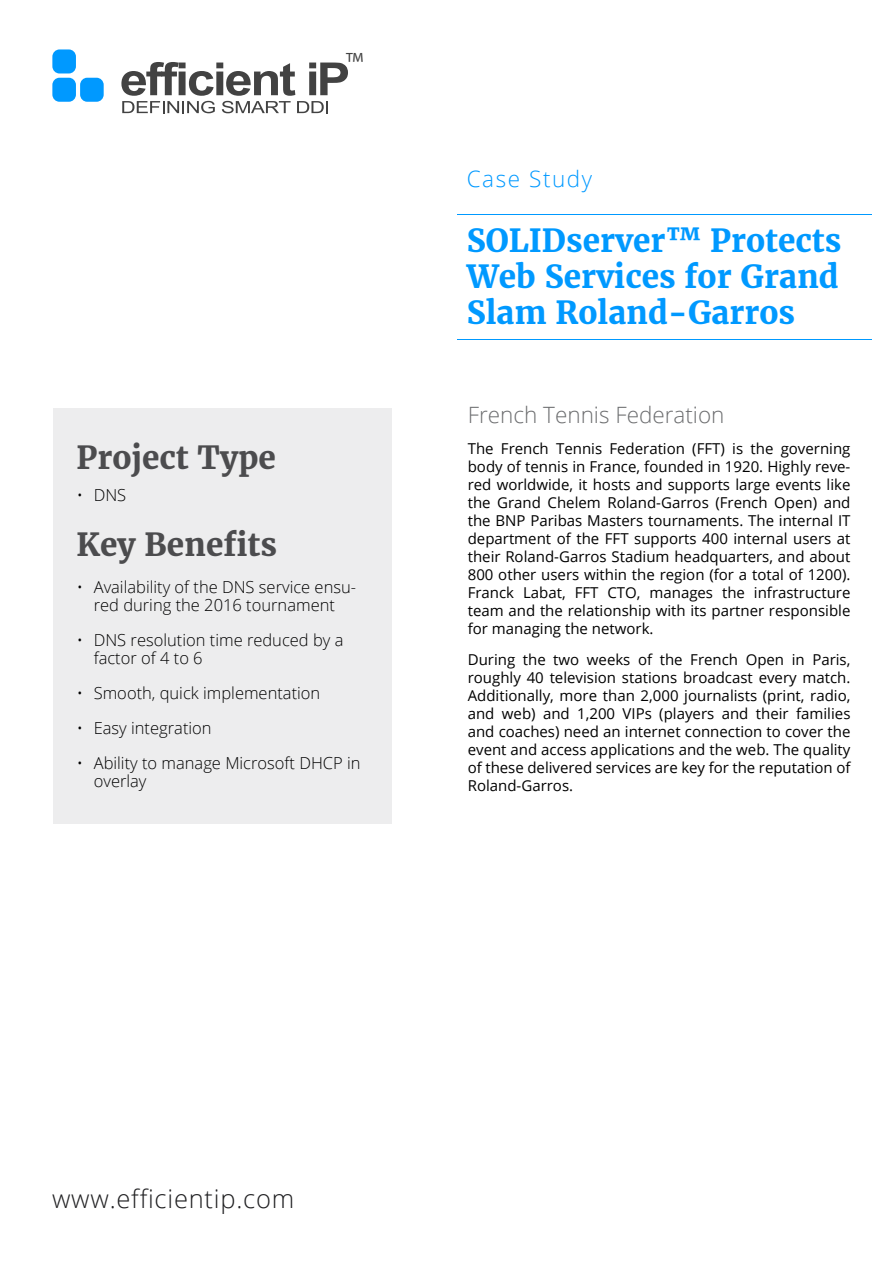
<style>
.page{position:relative;width:893px;height:1263px;background:#fff}
.page>*{position:absolute;margin:0;border:0;box-sizing:border-box;transform-origin:0 0}
.t1{font:700 31.5px/36px "Merriweather";color:#09f;text-align:justify}
.t2{font:700 31.5px "Merriweather";color:#4c4c4e}
.t3{font:300 25.5px "Open Sans";letter-spacing:.03em;color:#202022}
.t4{font:300 22.5px "Open Sans";color:#6d6e70}
.t5{font:300 22.5px "Open Sans";letter-spacing:.07em;color:#09f}
.t6{font:22.35px "Myriad";color:#424242}
.t7{font:300 16.5px/18px "Open Sans";color:#000}
.t8{font:15px/18px "Open Sans";color:#000;text-align:justify}
</style>
<div class="page">
<hr style="left:457px;top:339px;width:415px;height:1px;background:#09f">
<hr style="left:457px;top:214px;width:415px;height:1px;background:#09f">
<div style="left:52px;top:78px;width:24px;height:24px;background:#09f;border-radius:7px"></div>
<div style="left:52px;top:49px;width:24px;height:24px;background:#09f;border-radius:7px"></div>
<div style="left:80px;top:78px;width:24px;height:24px;background:#09f;border-radius:7px"></div>
<svg style="left:121px;top:62px;width:227px;height:51px"></svg>
<div style="left:54px;top:408px;width:338px;height:416px;background:#ededee"></div>
<h3 class="t6" style="left:346px;top:49px;width:19px">™</h3>
<h1 class="t2" style="left:77px;top:436px;width:201px">Project Type</h1>
<p class="t7" style="left:77px;top:485px;width:51px">• DNS</p>
<h1 class="t2" style="left:77px;top:523px;width:202px">Key Benefits</h1>
<p class="t7" style="left:77px;top:578px;width:281px;text-align:center">• Availability of the DNS service ensu&shy;red during the 2016 tournament</p>
<p class="t7" style="left:94px;top:631px;width:251px;text-indent:-17px">• DNS resolution time reduced by a factor of 4 to 6</p>
<p class="t7" style="left:77px;top:684px;width:245px">• Smooth, quick implementation</p>
<p class="t7" style="left:77px;top:719px;width:136px">• Easy integration</p>
<p class="t7" style="left:94px;top:754px;width:268px;text-indent:-17px">• Ability to manage Microsoft DHCP in overlay</p>
<h3 class="t5" style="left:467px;top:164px;width:127px">Case Study</h3>
<h1 class="t1" style="left:467px;top:222px;width:376px">SOLIDserver™ Protects Web Services for Grand Slam Roland-Garros</h1>
<h3 class="t4" style="left:468px;top:400px;width:258px">French Tennis Federation</h3>
<p class="t8" style="left:468px;top:439px;width:384px">The French Tennis Federation (FFT) is the governing body of tennis in France, founded in 1920. Highly reve&shy;red worldwide, it hosts and supports large events like the Grand Chelem Roland-Garros (French Open) and the BNP Paribas Masters tournaments. The internal IT department of the FFT supports 400 internal users at their Roland-Garros Stadium headquarters, and about 800 other users within the region (for a total of 1200).<br>Franck Labat, FFT CTO, manages the infrastructure team and the relationship with its partner responsible for managing the network.</p>
<p class="t8" style="left:468px;top:650px;width:384px">During the two weeks of the French Open in Paris, roughly 40 television stations broadcast every match.<br>Additionally, more than 2,000 journalists (print, radio, and web) and 1,200 VIPs (players and their families and coaches) need an internet connection to cover the event and access applications and the web. The quality of these delivered services are key for the reputation of Roland-Garros.</p>
<h2 class="t3" style="left:52px;top:1181px;width:244px">www.efficientip.com</h2>
</div>
